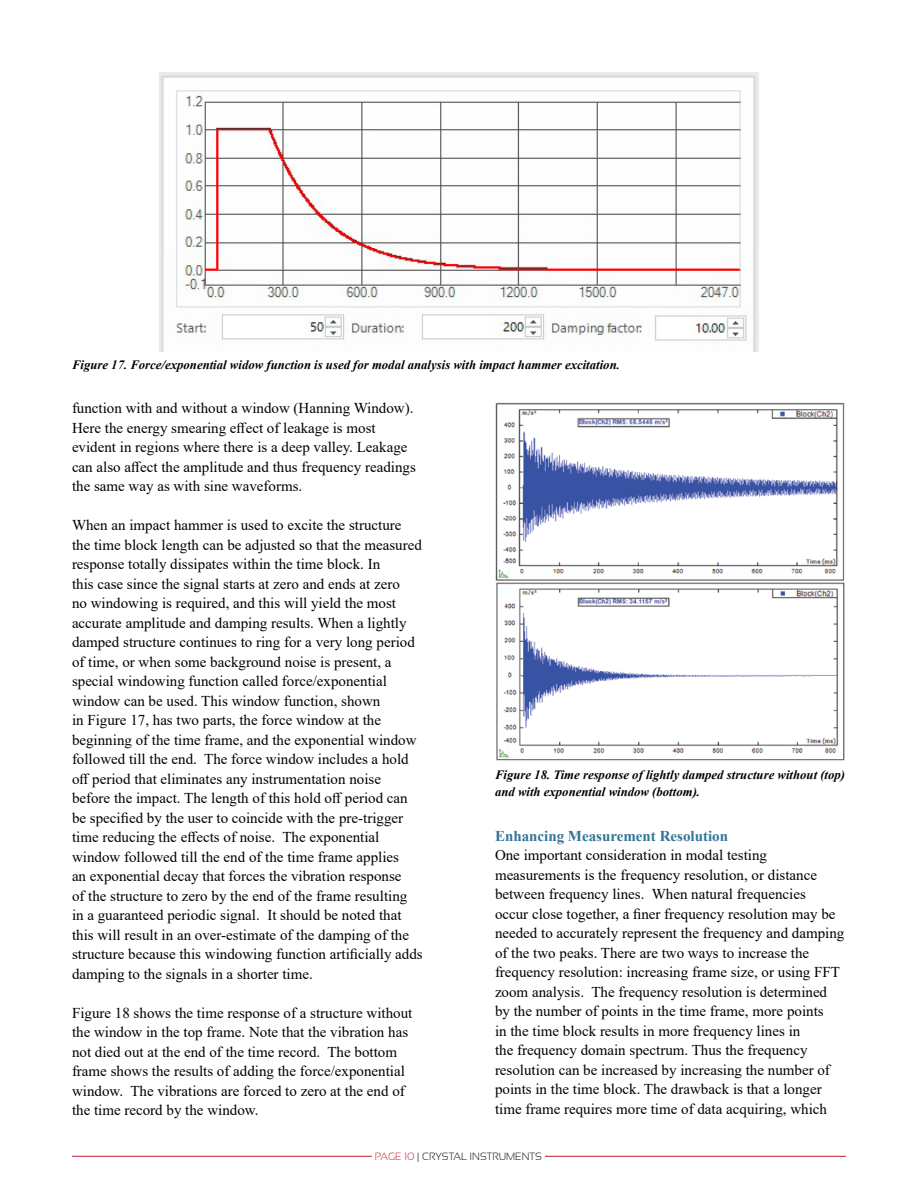
<style>
.page{position:relative;width:918px;height:1188px;background:#fff}
.page>*{position:absolute;margin:0;border:0;box-sizing:border-box;transform-origin:0 0}
.t1{font:15px/19.5px "Times New Roman";color:#000}
.t2{font:700 15px "Times New Roman";color:#337494}
.t3{font:italic 700 12.75px/16.5px "Times New Roman";color:#000}
.t4{font:300 10.5px "Sansation";color:#000}
.s1{color:#be1e2d}
</style>
<div class="page">
<hr style="left:72px;top:1156px;width:774px;height:1px;background:#be1e2d">
<div style="left:373px;top:1140px;width:172px;height:48px;background:#fff"></div>
<img style="left:160px;top:72px;width:598px;height:279px">
<img style="left:495px;top:403px;width:350px;height:358px">
<p class="t3" style="left:72px;top:356px;width:549px">Figure 17. Force/exponential widow function is used for modal analysis with impact hammer excitation.</p>
<p class="t1" style="left:72px;top:398px;width:345px">function with and without a window (Hanning Window).<br>Here the energy smearing effect of leakage is most evident in regions where there is a deep valley. Leakage can also affect the amplitude and thus frequency readings the same way as with sine waveforms.</p>
<p class="t1" style="left:72px;top:515px;width:352px">When an impact hammer is used to excite the structure the time block length can be adjusted so that the measured response totally dissipates within the time block. In<br>this case since the signal starts at zero and ends at zero<br>no windowing is required, and this will yield the most accurate amplitude and damping results. When a lightly damped structure continues to ring for a very long period of time, or when some background noise is present, a special windowing function called force/exponential window can be used. This window function, shown<br>in Figure 17, has two parts, the force window at the beginning of the time frame, and the exponential window followed till the end. The force window includes a hold off period that eliminates any instrumentation noise before the impact. The length of this hold off period can be specified by the user to coincide with the pre-trigger time reducing the effects of noise. The exponential window followed till the end of the time frame applies<br>an exponential decay that forces the vibration response<br>of the structure to zero by the end of the frame resulting<br>in a guaranteed periodic signal. It should be noted that this will result in an over-estimate of the damping of the structure because this windowing function artificially adds damping to the signals in a shorter time.</p>
<p class="t1" style="left:72px;top:1002px;width:342px">Figure 18 shows the time response of a structure without the window in the top frame. Note that the vibration has not died out at the end of the time record. The bottom frame shows the results of adding the force/exponential window. The vibrations are forced to zero at the end of the time record by the window.</p>
<p class="t3" style="left:495px;top:766px;width:352px">Figure 18. Time response of lightly damped structure without (top) and with exponential window (bottom).</p>
<p class="t2" style="left:495px;top:825px;width:235px">Enhancing Measurement Resolution</p>
<p class="t1" style="left:495px;top:845px;width:351px">One important consideration in modal testing measurements is the frequency resolution, or distance between frequency lines. When natural frequencies<br>occur close together, a finer frequency resolution may be needed to accurately represent the frequency and damping of the two peaks. There are two ways to increase the frequency resolution: increasing frame size, or using FFT zoom analysis. The frequency resolution is determined by the number of points in the time frame, more points<br>in the time block results in more frequency lines in<br>the frequency domain spectrum. Thus the frequency resolution can be increased by increasing the number of points in the time block. The drawback is that a longer time frame requires more time of data acquiring, which</p>
<p class="t4" style="left:375px;top:1151px;width:169px"><span class="s1">PAGE 10</span> | CRYSTAL INSTRUMENTS</p>
</div>
